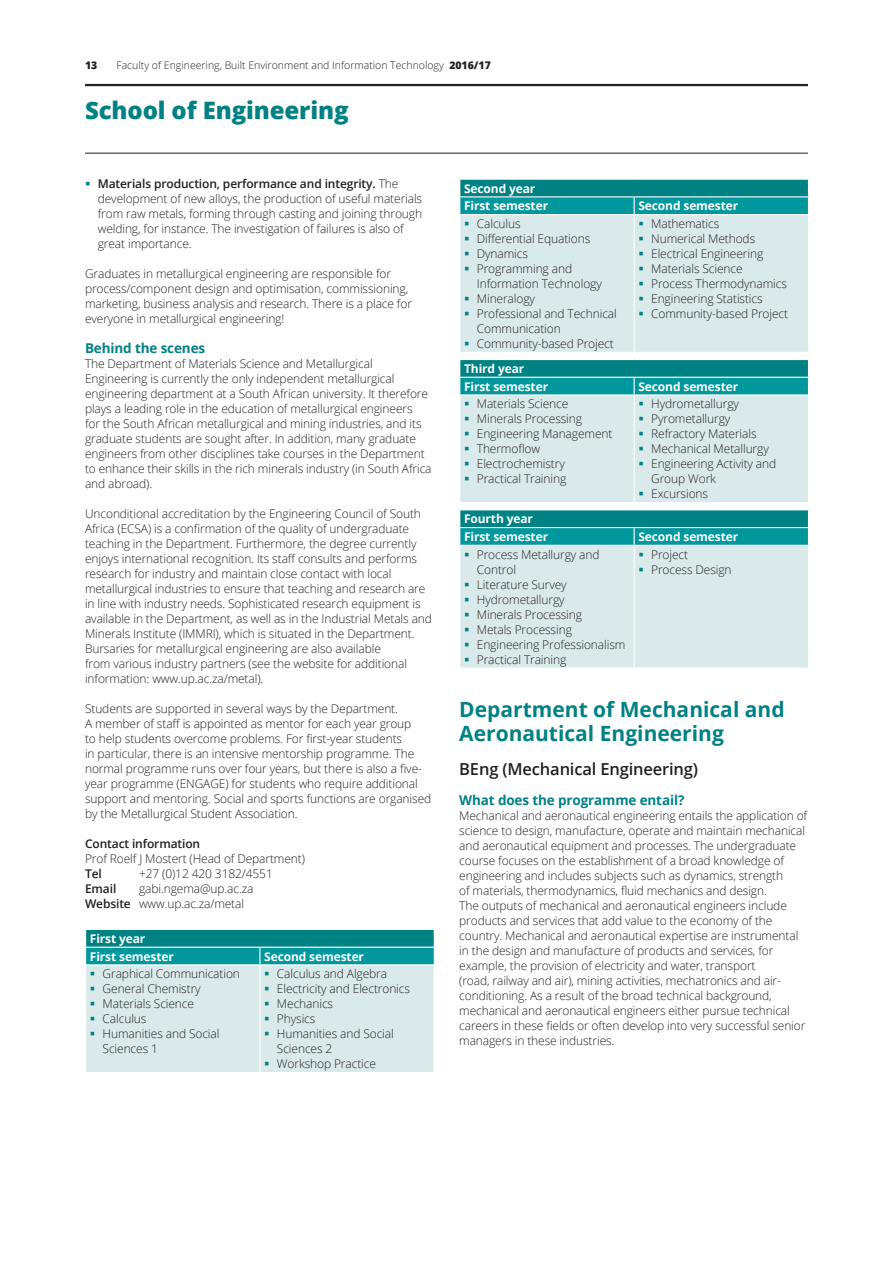
<style>
.page{position:relative;width:893px;height:1263px;background:#fff}
.page>*{position:absolute;margin:0;border:0;box-sizing:border-box;transform-origin:0 0}
.t1{font:800 24px "Open Sans";letter-spacing:-.005em;color:#008184}
.t2{font:700 21px/24px "Open Sans";color:#008184}
.t3{font:600 16.5px "Open Sans";letter-spacing:-.01em;color:#231f20}
.t4{font:700 13.5px "Open Sans";letter-spacing:-.01em;color:#008184}
.t5{font:300 12px/15px "Open Sans";letter-spacing:-.01em;color:#231f20}
.t6{font:700 12px/17.7px "Open Sans";letter-spacing:-.01em;color:#fff}
.t7{font:600 12px "Open Sans";letter-spacing:-.01em;color:#231f20}
.t8{font:300 10.5px "Open Sans";color:#231f20}
.t9{font:800 10.5px "Open Sans";color:#231f20}
.s1{font-weight:800}
.s2{font-weight:600}
</style>
<div class="page">
<hr style="left:85px;top:84px;width:723px;height:2px;background:#231f20">
<hr style="left:85px;top:153px;width:723px;height:1px;background:#231f20">
<div style="left:460px;top:215px;width:348px;height:137px;background:#daeaeb"></div>
<svg style="left:459px;top:180px;width:350px;height:34px;background:#0a9094"></svg>
<hr style="left:634px;top:215px;width:1px;height:137px;background:#fff">
<svg style="left:85px;top:930px;width:350px;height:142px;background:#a8d4d6"></svg>
<svg style="left:465px;top:222px;width:4px;height:3px"></svg>
<svg style="left:465px;top:237px;width:4px;height:3px"></svg>
<svg style="left:465px;top:252px;width:4px;height:3px"></svg>
<svg style="left:465px;top:267px;width:4px;height:3px"></svg>
<svg style="left:465px;top:297px;width:4px;height:3px"></svg>
<svg style="left:465px;top:312px;width:4px;height:3px"></svg>
<svg style="left:465px;top:342px;width:4px;height:3px"></svg>
<svg style="left:639px;top:222px;width:4px;height:3px"></svg>
<svg style="left:639px;top:237px;width:4px;height:3px"></svg>
<svg style="left:639px;top:252px;width:4px;height:3px"></svg>
<svg style="left:639px;top:267px;width:4px;height:3px"></svg>
<svg style="left:639px;top:282px;width:4px;height:3px"></svg>
<svg style="left:639px;top:297px;width:4px;height:3px"></svg>
<svg style="left:639px;top:312px;width:4px;height:3px"></svg>
<svg style="left:459px;top:360px;width:350px;height:142px;background:#a8d4d6"></svg>
<svg style="left:459px;top:510px;width:350px;height:158px;background:#add7d8"></svg>
<p class="t9" style="left:85px;top:57px;width:14px">13</p>
<p class="t8" style="left:116px;top:58px;width:376px">Faculty of Engineering, Built Environment and Information Technology <span class="s1">2016/17</span></p>
<h1 class="t1" style="left:85px;top:92px;width:265px">School of Engineering</h1>
<p class="t5" style="left:98px;top:176px;width:326px"><span class="s2">Materials production, performance and integrity.</span> The development of new alloys, the production of useful materials from raw metals, forming through casting and joining through welding, for instance. The investigation of failures is also of great importance.</p>
<p class="t5" style="left:85px;top:266px;width:328px">Graduates in metallurgical engineering are responsible for process/component design and optimisation, commissioning, marketing, business analysis and research. There is a place for everyone in metallurgical engineering!</p>
<p class="t4" style="left:85px;top:338px;width:122px">Behind the scenes</p>
<p class="t5" style="left:85px;top:356px;width:348px">The Department of Materials Science and Metallurgical Engineering is currently the only independent metallurgical engineering department at a South African university. It therefore plays a leading role in the education of metallurgical engineers<br>for the South African metallurgical and mining industries, and its graduate students are sought after. In addition, many graduate engineers from other disciplines take courses in the Department to enhance their skills in the rich minerals industry (in South Africa and abroad).</p>
<p class="t5" style="left:85px;top:506px;width:348px">Unconditional accreditation by the Engineering Council of South Africa (ECSA) is a confirmation of the quality of undergraduate teaching in the Department. Furthermore, the degree currently enjoys international recognition. Its staff consults and performs research for industry and maintain close contact with local metallurgical industries to ensure that teaching and research are in line with industry needs. Sophisticated research equipment is available in the Department, as well as in the Industrial Metals and Minerals Institute (IMMRI), which is situated in the Department.<br>Bursaries for metallurgical engineering are also available<br>from various industry partners (see the website for additional information: www.up.ac.za/metal).</p>
<p class="t5" style="left:85px;top:701px;width:348px">Students are supported in several ways by the Department.<br>A member of staff is appointed as mentor for each year group<br>to help students overcome problems. For first-year students<br>in particular, there is an intensive mentorship programme. The normal programme runs over four years, but there is also a five&shy;year programme (ENGAGE) for students who require additional support and mentoring. Social and sports functions are organised by the Metallurgical Student Association.</p>
<p class="t7" style="left:85px;top:835px;width:117px">Contact information</p>
<p class="t5" style="left:85px;top:851px;width:221px">Prof Roelf J Mostert (Head of Department)</p>
<p class="t7" style="left:85px;top:865px;width:18px">Tel</p>
<p class="t5" style="left:139px;top:866px;width:135px">+27 (0)12 420 3182/4551</p>
<p class="t7" style="left:85px;top:880px;width:33px">Email</p>
<p class="t5" style="left:85px;top:881px;width:170px;text-indent:54px">gabi.ngema@up.ac.za<br><span class="s2">Website</span> www.up.ac.za/metal</p>
<p class="t6" style="left:90px;top:929px;width:86px">First year<br>First semester</p>
<p class="t6" style="left:264px;top:947px;width:101px">Second semester</p>
<p class="t5" style="left:103px;top:966px;width:139px">Graphical Communication<br>General Chemistry<br>Materials Science<br>Calculus<br>Humanities and Social<br>Sciences 1</p>
<p class="t5" style="left:277px;top:966px;width:135px">Calculus and Algebra<br>Electricity and Electronics<br>Mechanics<br>Physics<br>Humanities and Social<br>Sciences 2<br>Workshop Practice</p>
<p class="t6" style="left:464px;top:179px;width:86px">Second year<br>First semester</p>
<p class="t6" style="left:638px;top:197px;width:101px">Second semester</p>
<p class="t5" style="left:477px;top:216px;width:142px">Calculus<br>Differential Equations<br>Dynamics<br>Programming and<br>Information Technology<br>Mineralogy<br>Professional and Technical<br>Communication<br>Community-based Project</p>
<p class="t5" style="left:651px;top:216px;width:138px">Mathematics<br>Numerical Methods<br>Electrical Engineering<br>Materials Science<br>Process Thermodynamics<br>Engineering Statistics<br>Community-based Project</p>
<p class="t6" style="left:464px;top:359px;width:86px">Third year<br>First semester</p>
<p class="t6" style="left:638px;top:377px;width:101px">Second semester</p>
<p class="t5" style="left:477px;top:396px;width:137px">Materials Science<br>Minerals Processing<br>Engineering Management<br>Thermoflow<br>Electrochemistry<br>Practical Training</p>
<p class="t5" style="left:651px;top:396px;width:127px">Hydrometallurgy<br>Pyrometallurgy<br>Refractory Materials<br>Mechanical Metallurgy<br>Engineering Activity and<br>Group Work<br>Excursions</p>
<p class="t6" style="left:464px;top:510px;width:86px">Fourth year<br>First semester</p>
<p class="t6" style="left:638px;top:527px;width:101px">Second semester</p>
<p class="t5" style="left:477px;top:547px;width:150px">Process Metallurgy and<br>Control<br>Literature Survey<br>Hydrometallurgy<br>Minerals Processing<br>Metals Processing<br>Engineering Professionalism<br>Practical Training</p>
<p class="t5" style="left:651px;top:547px;width:82px">Project<br>Process Design</p>
<h2 class="t2" style="left:459px;top:696px;width:327px">Department of Mechanical and<br>Aeronautical Engineering</h2>
<h3 class="t3" style="left:459px;top:758px;width:240px">BEng (Mechanical Engineering)</h3>
<p class="t4" style="left:459px;top:791px;width:227px">What does the programme entail?</p>
<p class="t5" style="left:459px;top:808px;width:349px">Mechanical and aeronautical engineering entails the application of science to design, manufacture, operate and maintain mechanical and aeronautical equipment and processes. The undergraduate course focuses on the establishment of a broad knowledge of engineering and includes subjects such as dynamics, strength<br>of materials, thermodynamics, fluid mechanics and design.<br>The outputs of mechanical and aeronautical engineers include products and services that add value to the economy of the country. Mechanical and aeronautical expertise are instrumental in the design and manufacture of products and services, for example, the provision of electricity and water, transport<br>(road, railway and air), mining activities, mechatronics and air&shy;conditioning. As a result of the broad technical background, mechanical and aeronautical engineers either pursue technical careers in these fields or often develop into very successful senior managers in these industries.</p>
</div>
